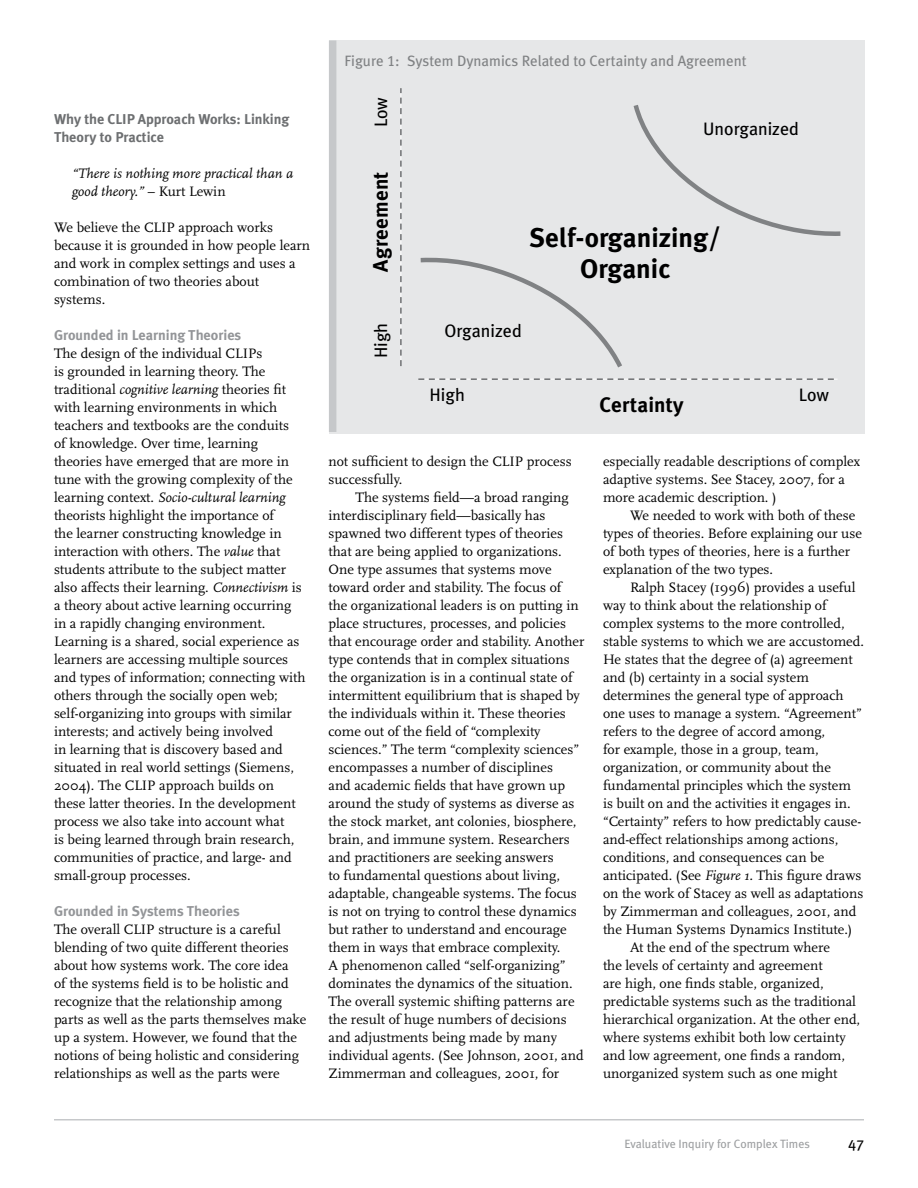
<style>
.page{position:relative;width:918px;height:1188px;background:#fff}
.page>*{position:absolute;margin:0;border:0;box-sizing:border-box;transform-origin:0 0}
.t1{font:700 27px/31.5px "Meta Plus";color:#000;text-align:center}
.t2{font:700 21px "Meta Plus";letter-spacing:.01em;color:#000}
.t3{font:18px "Meta Plus";color:#000}
.t4{font:15px "Meta Plus";color:#808284}
.t5{font:15px "Meta Plus";color:#000}
.t6{font:14.25px/18px "Scala";color:#000}
.t7{font:italic 14.25px/18px "Scala";color:#000}
.t8{font:700 14.25px "Meta Plus";color:#939598}
.t9{font:700 14.25px/18px "Meta Plus";color:#6d6f71}
.t10{font:12px "Meta Plus";color:#9d9fa1}
.s1{font-style:normal}
.s2{font-style:italic}
.s3{font-family:"Meta Plus Book Caps"}
</style>
<div class="page">
<hr style="left:54px;top:1119px;width:810px;height:1px;background:#c6c8ca">
<div style="left:329px;top:40px;width:535px;height:394px;background:#e6e7e8"></div>
<svg style="left:420px;top:105px;width:421px;height:263px"></svg>
<svg style="left:418px;top:378px;width:419px;height:2px"></svg>
<svg style="left:400px;top:88px;width:2px;height:278px"></svg>
<div style="left:329px;top:40px;width:7px;height:392px;background:#c6c8ca"></div>
<p class="t9" style="left:54px;top:110px;width:237px">Why the CLIP Approach Works: Linking<br>Theory to Practice</p>
<p class="t7" style="left:72px;top:165px;width:223px">“There is nothing more practical than a good theory.” <span class="s1">– Kurt Lewin</span></p>
<p class="t6" style="left:54px;top:218px;width:258px">We believe the CLIP approach works because it is grounded in how people learn and work in complex settings and uses a combination of two theories about systems.</p>
<p class="t8" style="left:54px;top:327px;width:189px">Grounded in Learning Theories</p>
<p class="t6" style="left:54px;top:344px;width:253px">The design of the individual CLIPs<br>is grounded in learning theory. The traditional <span class="s2">cognitive learning</span> theories fit with learning environments in which teachers and textbooks are the conduits<br>of knowledge. Over time, learning theories have emerged that are more in tune with the growing complexity of the learning context. <span class="s2">Socio-cultural learning </span>theorists highlight the importance of<br>the learner constructing knowledge in interaction with others. The <span class="s2">value</span> that students attribute to the subject matter also affects their learning. <span class="s2">Connectivism</span> is a theory about active learning occurring in a rapidly changing environment.<br>Learning is a shared, social experience as learners are accessing multiple sources and types of information; connecting with others through the socially open web; self-organizing into groups with similar interests; and actively being involved<br>in learning that is discovery based and situated in real world settings (Siemens, 2004). The CLIP approach builds on these latter theories. In the development process we also take into account what<br>is being learned through brain research, communities of practice, and large- and small-group processes.</p>
<p class="t8" style="left:54px;top:903px;width:187px">Grounded in Systems Theories</p>
<p class="t6" style="left:54px;top:920px;width:254px">The overall CLIP structure is a careful blending of two quite different theories about how systems work. The core idea<br>of the systems field is to be holistic and recognize that the relationship among parts as well as the parts themselves make up a system. However, we found that the notions of being holistic and considering relationships as well as the parts were</p>
<p class="t4" style="left:344px;top:52px;width:404px">Figure <span class="s3">1:</span> System Dynamics Related to Certainty and Agreement</p>
<p class="t3" style="left:370px;top:127px;width:32px;rotate:-90deg">Low</p>
<h2 class="t2" style="left:369px;top:272px;width:101px;rotate:-90deg">Agreement</h2>
<p class="t3" style="left:370px;top:358px;width:37px;rotate:-90deg">High</p>
<p class="t3" style="left:703px;top:118px;width:98px">Unorganized</p>
<h1 class="t1" style="left:530px;top:222px;width:193px">Self-organizing/<br>Organic</h1>
<p class="t3" style="left:444px;top:321px;width:79px">Organized</p>
<p class="t3" style="left:430px;top:385px;width:37px">High</p>
<h2 class="t2" style="left:599px;top:393px;width:86px">Certainty</h2>
<p class="t3" style="left:799px;top:385px;width:32px">Low</p>
<p class="t6" style="left:328px;top:452px;width:245px">not sufficient to design the CLIP process successfully.</p>
<p class="t6" style="left:328px;top:488px;width:258px;text-indent:27px">The systems field—a broad ranging interdisciplinary field—basically has spawned two different types of theories that are being applied to organizations.<br>One type assumes that systems move toward order and stability. The focus of<br>the organizational leaders is on putting in place structures, processes, and policies that encourage order and stability. Another type contends that in complex situations the organization is in a continual state of intermittent equilibrium that is shaped by the individuals within it. These theories come out of the field of “complexity sciences.” The term “complexity sciences” encompasses a number of disciplines<br>and academic fields that have grown up around the study of systems as diverse as the stock market, ant colonies, biosphere, brain, and immune system. Researchers and practitioners are seeking answers<br>to fundamental questions about living, adaptable, changeable systems. The focus is not on trying to control these dynamics but rather to understand and encourage them in ways that embrace complexity.<br>A phenomenon called “self-organizing” dominates the dynamics of the situation.<br>The overall systemic shifting patterns are the result of huge numbers of decisions and adjustments being made by many individual agents. (See Johnson, 2001, and Zimmerman and colleagues, 2001, for</p>
<p class="t6" style="left:603px;top:452px;width:259px">especially readable descriptions of complex adaptive systems. See Stacey, 2007, for a more academic description. )</p>
<p class="t6" style="left:603px;top:506px;width:260px;text-indent:27px">We needed to work with both of these types of theories. Before explaining our use of both types of theories, here is a further explanation of the two types.</p>
<p class="t6" style="left:630px;top:578px;width:227px">Ralph Stacey (1996) provides a useful</p>
<p class="t6" style="left:603px;top:596px;width:225px">way to think about the relationship of</p>
<p class="t6" style="left:603px;top:614px;width:243px">complex systems to the more controlled,</p>
<p class="t6" style="left:603px;top:632px;width:262px">stable systems to which we are accustomed.</p>
<p class="t6" style="left:603px;top:650px;width:251px">He states that the degree of (a) agreement</p>
<p class="t6" style="left:603px;top:668px;width:207px">and (b) certainty in a social system</p>
<p class="t6" style="left:603px;top:686px;width:242px">determines the general type of approach</p>
<p class="t6" style="left:603px;top:704px;width:260px">one uses to manage a system. “Agreement”</p>
<p class="t6" style="left:603px;top:722px;width:224px">refers to the degree of accord among,</p>
<p class="t6" style="left:603px;top:740px;width:217px">for example, those in a group, team,</p>
<p class="t6" style="left:603px;top:758px;width:229px">organization, or community about the</p>
<p class="t6" style="left:603px;top:776px;width:249px">fundamental principles which the system</p>
<p class="t6" style="left:603px;top:794px;width:249px">is built on and the activities it engages in.</p>
<p class="t6" style="left:603px;top:812px;width:260px">“Certainty” refers to how predictably cause-</p>
<p class="t6" style="left:603px;top:830px;width:237px">and-effect relationships among actions,</p>
<p class="t6" style="left:603px;top:848px;width:223px">conditions, and consequences can be</p>
<p class="t6" style="left:603px;top:866px;width:260px">anticipated. (See <span class="s2">Figure 1.</span> This figure draws</p>
<p class="t6" style="left:603px;top:884px;width:262px">on the work of Stacey as well as adaptations</p>
<p class="t6" style="left:603px;top:902px;width:255px">by Zimmerman and colleagues, 2001, and</p>
<p class="t6" style="left:603px;top:920px;width:251px">the Human Systems Dynamics Institute.)</p>
<p class="t6" style="left:630px;top:938px;width:202px">At the end of the spectrum where</p>
<p class="t6" style="left:603px;top:956px;width:221px">the levels of certainty and agreement</p>
<p class="t6" style="left:603px;top:974px;width:222px">are high, one finds stable, organized,</p>
<p class="t6" style="left:603px;top:992px;width:255px">predictable systems such as the traditional</p>
<p class="t6" style="left:603px;top:1010px;width:259px">hierarchical organization. At the other end,</p>
<p class="t6" style="left:603px;top:1028px;width:244px">where systems exhibit both low certainty</p>
<p class="t6" style="left:603px;top:1046px;width:244px">and low agreement, one finds a random,</p>
<p class="t6" style="left:603px;top:1064px;width:236px">unorganized system such as one might</p>
<p class="t10" style="left:624px;top:1136px;width:187px">Evaluative Inquiry for Complex Times</p>
<p class="t5" style="left:848px;top:1134px;width:16px">47</p>
</div>
